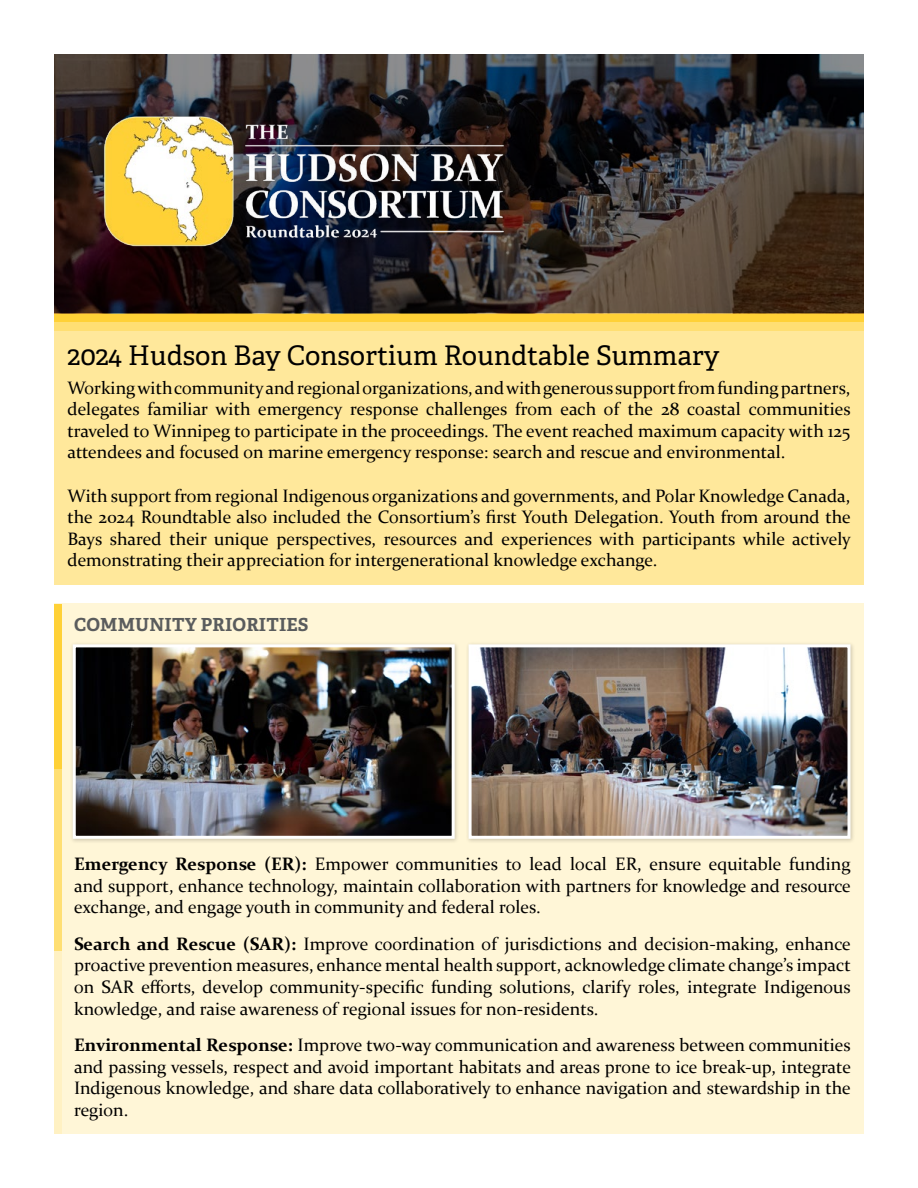
<style>
.page{position:relative;width:918px;height:1188px;background:#fff}
.page>*{position:absolute;margin:0;border:0;box-sizing:border-box;transform-origin:0 0}
.t1{font:27px "Adelle";color:#000}
.t2{font:18px/21.6px "Constantia";color:#000;text-align:justify}
.t3{font:700 18px "Adelle";letter-spacing:.01em;color:#5a5c5d}
.s1{font-weight:700}
</style>
<div class="page">
<div style="left:54px;top:331px;width:810px;height:254px;background:#ffe89b"></div>
<div style="left:54px;top:322px;width:810px;height:9px;background:#ffdf73"></div>
<div style="left:54px;top:313px;width:810px;height:9px;background:#ffd137"></div>
<div style="left:55px;top:604px;width:809px;height:530px;background:#fff6d7"></div>
<div style="left:70px;top:642px;width:390px;height:202px;background:#000;opacity:.2"></div>
<img style="left:77px;top:648px;width:374px;height:187px">
<div style="left:73px;top:644px;width:382px;height:195px;border:3px solid #fff"></div>
<div style="left:466px;top:642px;width:390px;height:202px;background:#000;opacity:.2"></div>
<img style="left:473px;top:648px;width:373px;height:187px">
<div style="left:469px;top:644px;width:381px;height:195px;border:3px solid #fff"></div>
<img style="left:54px;top:54px;width:810px;height:259px">
<img style="left:100px;top:111px;width:408px;height:140px">
<div style="left:54px;top:604px;width:8px;height:165px;background:#ffd137"></div>
<div style="left:54px;top:769px;width:8px;height:183px;background:#ffdf73"></div>
<div style="left:54px;top:952px;width:8px;height:182px;background:#fff1c3"></div>
<h1 class="t1" style="left:68px;top:339px;width:654px">2024 Hudson Bay Consortium Roundtable Summary</h1>
<p class="t2" style="left:68px;top:376px;width:785px">Working with community and regional organizations, and with generous support from funding partners, delegates familiar with emergency response challenges from each of the 28 coastal communities traveled to Winnipeg to participate in the proceedings. The event reached maximum capacity with 125 attendees and focused on marine emergency response: search and rescue and environmental.</p>
<p class="t2" style="left:68px;top:484px;width:785px">With support from regional Indigenous organizations and governments, and Polar Knowledge Canada, the 2024 Roundtable also included the Consortium’s first Youth Delegation. Youth from around the Bays shared their unique perspectives, resources and experiences with participants while actively demonstrating their appreciation for intergenerational knowledge exchange.</p>
<p class="t3" style="left:74px;top:613px;width:236px">COMMUNITY PRIORITIES</p>
<p class="t2" style="left:74px;top:852px;width:778px"><span class="s1">Emergency Response (ER):</span> Empower communities to lead local ER, ensure equitable funding and support, enhance technology, maintain collaboration with partners for knowledge and resource exchange, and engage youth in community and federal roles.</p>
<p class="t2" style="left:74px;top:932px;width:778px"><span class="s1">Search and Rescue (SAR):</span> Improve coordination of jurisdictions and decision-making, enhance proactive prevention measures, enhance mental health support, acknowledge climate change’s impact on SAR efforts, develop community-specific funding solutions, clarify roles, integrate Indigenous knowledge, and raise awareness of regional issues for non-residents.</p>
<p class="t2" style="left:74px;top:1033px;width:778px"><span class="s1">Environmental Response:</span> Improve two-way communication and awareness between communities and passing vessels, respect and avoid important habitats and areas prone to ice break-up, integrate Indigenous knowledge, and share data collaboratively to enhance navigation and stewardship in the region.</p>
</div>
